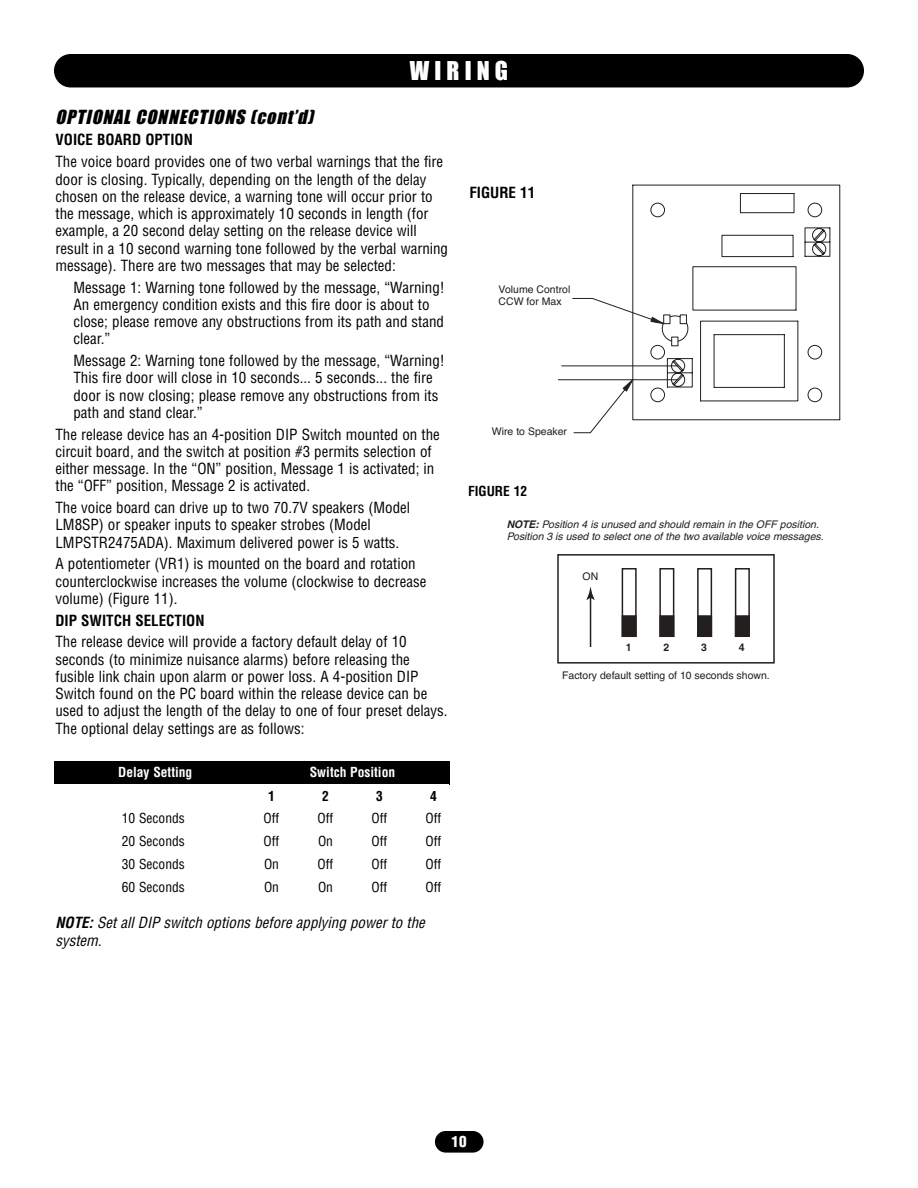
<style>
.page{position:relative;width:918px;height:1188px;background:#fff}
.page>*{position:absolute;margin:0;border:0;box-sizing:border-box;transform-origin:0 0}
.t1{font:24px "Impact";letter-spacing:.215em;color:#fff}
.t2{font:italic 18px "Impact";letter-spacing:.055em;color:#000}
.t3{font:condensed 15px/17.2px "Helvetica";color:#000}
.t4{font:italic condensed 15px/17.2px "Helvetica";color:#000}
.t5{font:700 condensed 15px "Helvetica";color:#000}
.t6{font:900 condensed 15px "Helvetica";color:#fff}
.t7{font:condensed 13.5px "Helvetica";color:#000}
.t8{font:700 condensed 13.5px "Helvetica";color:#fff}
.t9{font:700 condensed 13.5px "Helvetica";color:#000}
.t10{font:italic 10.5px/12px "Helvetica";color:#231f1f}
.t11{font:10.5px/12px "Helvetica";color:#231f1f}
.t12{font:700 10.5px "Helvetica";color:#231f1f}
.s1{font-weight:700}
</style>
<div class="page">
<div style="left:435px;top:1131px;width:49px;height:22px;background:#000;border-radius:11px"></div>
<div style="left:54px;top:54px;width:810px;height:33px;background:#000;border-radius:17px"></div>
<svg style="left:632px;top:185px;width:208px;height:236px"></svg>
<svg style="left:558px;top:298px;width:131px;height:135px"></svg>
<svg style="left:557px;top:554px;width:218px;height:110px"></svg>
<div style="left:55px;top:761px;width:197px;height:23px;background:#000"></div>
<div style="left:252px;top:761px;width:197px;height:23px;background:#000"></div>
<h1 class="t1" style="left:410px;top:63px;width:100px">WIRING</h1>
<p class="t2" style="left:56px;top:111px;width:262px">OPTIONAL CONNECTIONS (cont ’d)</p>
<p class="t5" style="left:56px;top:134px;width:139px">VOICE BOARD OPTION</p>
<p class="t3" style="left:56px;top:154px;width:394px">The voice board provides one of two verbal warnings that the fire door is closing. Typically, depending on the length of the delay chosen on the release device, a warning tone will occur prior to the message, which is approximately 10 seconds in length (for example, a 20 second delay setting on the release device will result in a 10 second warning tone followed by the verbal warning message). There are two messages that may be selected:</p>
<p class="t3" style="left:74px;top:280px;width:373px">Message 1: Warning tone followed by the message, “Warning!<br>An emergency condition exists and this fire door is about to close; please remove any obstructions from its path and stand clear.”</p>
<p class="t3" style="left:74px;top:353px;width:373px">Message 2: Warning tone followed by the message, “Warning!<br>This fire door will close in 10 seconds... 5 seconds... the fire door is now closing; please remove any obstructions from its path and stand clear.”</p>
<p class="t3" style="left:56px;top:427px;width:386px">The release device has an 4-position DIP Switch mounted on the circuit board, and the switch at position #3 permits selection of either message. In the “ON” position, Message 1 is activated; in the “OFF” position, Message 2 is activated.</p>
<p class="t3" style="left:56px;top:500px;width:356px">The voice board can drive up to two 70.7V speakers (Model<br>LM8SP) or speaker inputs to speaker strobes (Model<br>LMPSTR2475ADA). Maximum delivered power is 5 watts.</p>
<p class="t3" style="left:56px;top:556px;width:372px">A potentiometer (VR1) is mounted on the board and rotation counterclockwise increases the volume (clockwise to decrease volume) (Figure 11).</p>
<p class="t5" style="left:56px;top:614px;width:151px">DIP SWITCH SELECTION</p>
<p class="t3" style="left:56px;top:634px;width:394px">The release device will provide a factory default delay of 10 seconds (to minimize nuisance alarms) before releasing the fusible link chain upon alarm or power loss. A 4-position DIP Switch found on the PC board within the release device can be used to adjust the length of the delay to one of four preset delays.<br>The optional delay settings are as follows:</p>
<p class="t12" style="left:626px;top:644px;width:7px">1</p>
<p class="t12" style="left:663px;top:644px;width:7px">2</p>
<p class="t12" style="left:701px;top:644px;width:7px">3</p>
<p class="t12" style="left:739px;top:644px;width:7px">4</p>
<p class="t5" style="left:470px;top:186px;width:67px">FIGURE 11</p>
<p class="t11" style="left:499px;top:285px;width:73px">Volume Control<br>CCW for Max</p>
<p class="t11" style="left:492px;top:426px;width:77px">Wire to Speaker</p>
<p class="t9" style="left:468px;top:486px;width:61px">FIGURE 12</p>
<p class="t10" style="left:507px;top:519px;width:318px"><span class="s1">NOTE:</span> Position 4 is unused and should remain in the OFF position.<br>Position 3 is used to select one of the two available voice messages.</p>
<p class="t11" style="left:583px;top:572px;width:17px">ON</p>
<p class="t11" style="left:562px;top:670px;width:209px">Factory default setting of 10 seconds shown.</p>
<p class="t8" style="left:118px;top:767px;width:76px">Delay Setting</p>
<p class="t8" style="left:310px;top:767px;width:87px">Switch Position</p>
<p class="t9" style="left:268px;top:790px;width:8px">1</p>
<p class="t9" style="left:322px;top:790px;width:8px">2</p>
<p class="t9" style="left:376px;top:790px;width:8px">3</p>
<p class="t9" style="left:430px;top:790px;width:8px">4</p>
<p class="t7" style="left:122px;top:813px;width:64px">10 Seconds</p>
<p class="t7" style="left:264px;top:813px;width:17px">Off</p>
<p class="t7" style="left:318px;top:813px;width:17px">Off</p>
<p class="t7" style="left:372px;top:813px;width:17px">Off</p>
<p class="t7" style="left:426px;top:813px;width:17px">Off</p>
<p class="t7" style="left:122px;top:836px;width:64px">20 Seconds</p>
<p class="t7" style="left:264px;top:836px;width:17px">Off</p>
<p class="t7" style="left:318px;top:836px;width:16px">On</p>
<p class="t7" style="left:372px;top:836px;width:17px">Off</p>
<p class="t7" style="left:426px;top:836px;width:17px">Off</p>
<p class="t7" style="left:122px;top:859px;width:64px">30 Seconds</p>
<p class="t7" style="left:264px;top:859px;width:16px">On</p>
<p class="t7" style="left:318px;top:859px;width:17px">Off</p>
<p class="t7" style="left:372px;top:859px;width:17px">Off</p>
<p class="t7" style="left:426px;top:859px;width:17px">Off</p>
<p class="t7" style="left:122px;top:882px;width:64px">60 Seconds</p>
<p class="t7" style="left:264px;top:882px;width:16px">On</p>
<p class="t7" style="left:318px;top:882px;width:16px">On</p>
<p class="t7" style="left:372px;top:882px;width:17px">Off</p>
<p class="t7" style="left:426px;top:882px;width:17px">Off</p>
<p class="t4" style="left:56px;top:915px;width:371px"><span class="s1">NOTE:</span> Set all DIP switch options before applying power to the system.</p>
<p class="t6" style="left:452px;top:1136px;width:16px">10</p>
</div>
